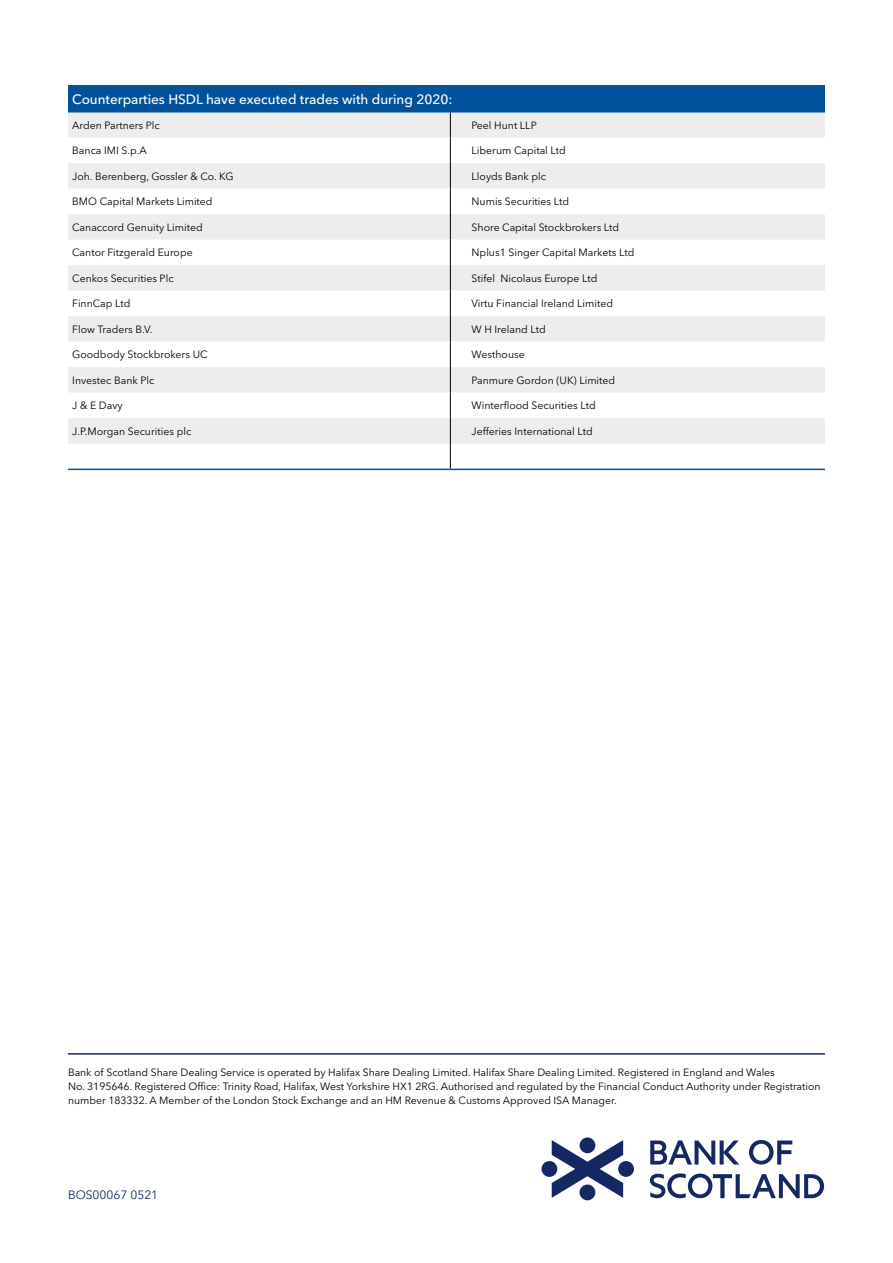
<style>
.page{position:relative;width:893px;height:1263px;background:#fff}
.page>*{position:absolute;margin:0;border:0;box-sizing:border-box;transform-origin:0 0}
.TABLE_HEADER{font:500 13.5px "Avenir Next LT Pro";color:#fff}
.t1{font:12px "Avenir Next LT Pro";color:#162763}
.TABLE_BODY{font:10.5px "Avenir Next LT Pro";color:#000}
.Bos_Legal_bottom_lin{font:10.5px/14.2px "Avenir Next LT Pro";letter-spacing:-.005em;color:#000}
</style>
<div class="page">
<div style="left:68px;top:86px;width:757px;height:26px;background:#00539b"></div>
<svg style="left:68px;top:112px;width:757px;height:332px;fill:#ededed"></svg>
<hr style="left:68px;top:85px;width:382px;height:2px;background:#00539b">
<hr style="left:450px;top:85px;width:375px;height:2px;background:#00539b">
<hr style="left:68px;top:469px;width:382px;height:1px;background:#00539b">
<hr style="left:450px;top:469px;width:375px;height:1px;background:#00539b">
<svg style="left:450px;top:112px;width:1px;height:357px"></svg>
<svg style="left:650px;top:1140px;width:89px;height:24px"></svg>
<svg style="left:749px;top:1140px;width:43px;height:24px"></svg>
<svg style="left:650px;top:1173px;width:174px;height:25px"></svg>
<svg style="left:579px;top:1137px;width:16px;height:16px"></svg>
<div style="left:579px;top:1184px;width:16px;height:16px;background:#162863;border-radius:50%"></div>
<div style="left:541px;top:1161px;width:16px;height:16px;background:#162863;border-radius:50%"></div>
<div style="left:618px;top:1161px;width:16px;height:16px;background:#162863;border-radius:50%"></div>
<svg style="left:552px;top:1140px;width:71px;height:58px"></svg>
<hr style="left:68px;top:1053px;width:757px;height:1px;background:#162763">
<p class="TABLE_HEADER" style="left:72px;top:91px;width:382px">Counterparties HSDL have executed trades with during 2020:</p>
<p class="TABLE_BODY" style="left:72px;top:119px;width:89px">Arden Partners Plc</p>
<p class="TABLE_BODY" style="left:472px;top:119px;width:67px">Peel Hunt LLP</p>
<p class="TABLE_BODY" style="left:72px;top:144px;width:76px">Banca IMI S.p.A</p>
<p class="TABLE_BODY" style="left:472px;top:144px;width:96px">Liberum Capital Ltd</p>
<p class="TABLE_BODY" style="left:72px;top:170px;width:163px">Joh. Berenberg, Gossler &amp; Co. KG</p>
<p class="TABLE_BODY" style="left:472px;top:170px;width:76px">Lloyds Bank plc</p>
<p class="TABLE_BODY" style="left:72px;top:195px;width:142px">BMO Capital Markets Limited</p>
<p class="TABLE_BODY" style="left:472px;top:195px;width:99px">Numis Securities Ltd</p>
<p class="TABLE_BODY" style="left:72px;top:221px;width:132px">Canaccord Genuity Limited</p>
<p class="TABLE_BODY" style="left:472px;top:221px;width:149px">Shore Capital Stockbrokers Ltd</p>
<p class="TABLE_BODY" style="left:72px;top:246px;width:122px">Cantor Fitzgerald Europe</p>
<p class="TABLE_BODY" style="left:472px;top:246px;width:164px">Nplus1 Singer Capital Markets Ltd</p>
<p class="TABLE_BODY" style="left:72px;top:272px;width:103px">Cenkos Securities Plc</p>
<p class="TABLE_BODY" style="left:472px;top:272px;width:127px">Stifel Nicolaus Europe Ltd</p>
<p class="TABLE_BODY" style="left:72px;top:297px;width:60px">FinnCap Ltd</p>
<p class="TABLE_BODY" style="left:472px;top:297px;width:143px">Virtu Financial Ireland Limited</p>
<p class="TABLE_BODY" style="left:72px;top:323px;width:82px">Flow Traders B.V.</p>
<p class="TABLE_BODY" style="left:472px;top:323px;width:76px">W H Ireland Ltd</p>
<p class="TABLE_BODY" style="left:72px;top:348px;width:137px">Goodbody Stockbrokers UC</p>
<p class="TABLE_BODY" style="left:472px;top:348px;width:55px">Westhouse</p>
<p class="TABLE_BODY" style="left:72px;top:374px;width:84px">Investec Bank Plc</p>
<p class="TABLE_BODY" style="left:472px;top:374px;width:145px">Panmure Gordon (UK) Limited</p>
<p class="TABLE_BODY" style="left:72px;top:399px;width:52px">J &amp; E Davy</p>
<p class="TABLE_BODY" style="left:472px;top:399px;width:126px">Winterflood Securities Ltd</p>
<p class="TABLE_BODY" style="left:72px;top:425px;width:120px">J.P.Morgan Securities plc</p>
<p class="TABLE_BODY" style="left:472px;top:425px;width:123px">Jefferies International Ltd</p>
<p class="Bos_Legal_bottom_lin" style="left:68px;top:1065px;width:754px">Bank of Scotland Share Dealing Service is operated by Halifax Share Dealing Limited. Halifax Share Dealing Limited. Registered in England and Wales<br>No. 3195646. Registered Office: Trinity Road, Halifax, West Yorkshire HX1 2RG. Authorised and regulated by the Financial Conduct Authority under Registration number 183332. A Member of the London Stock Exchange and an HM Revenue &amp; Customs Approved ISA Manager.</p>
<p class="t1" style="left:68px;top:1188px;width:92px">BOS00067 0521</p>
</div>
